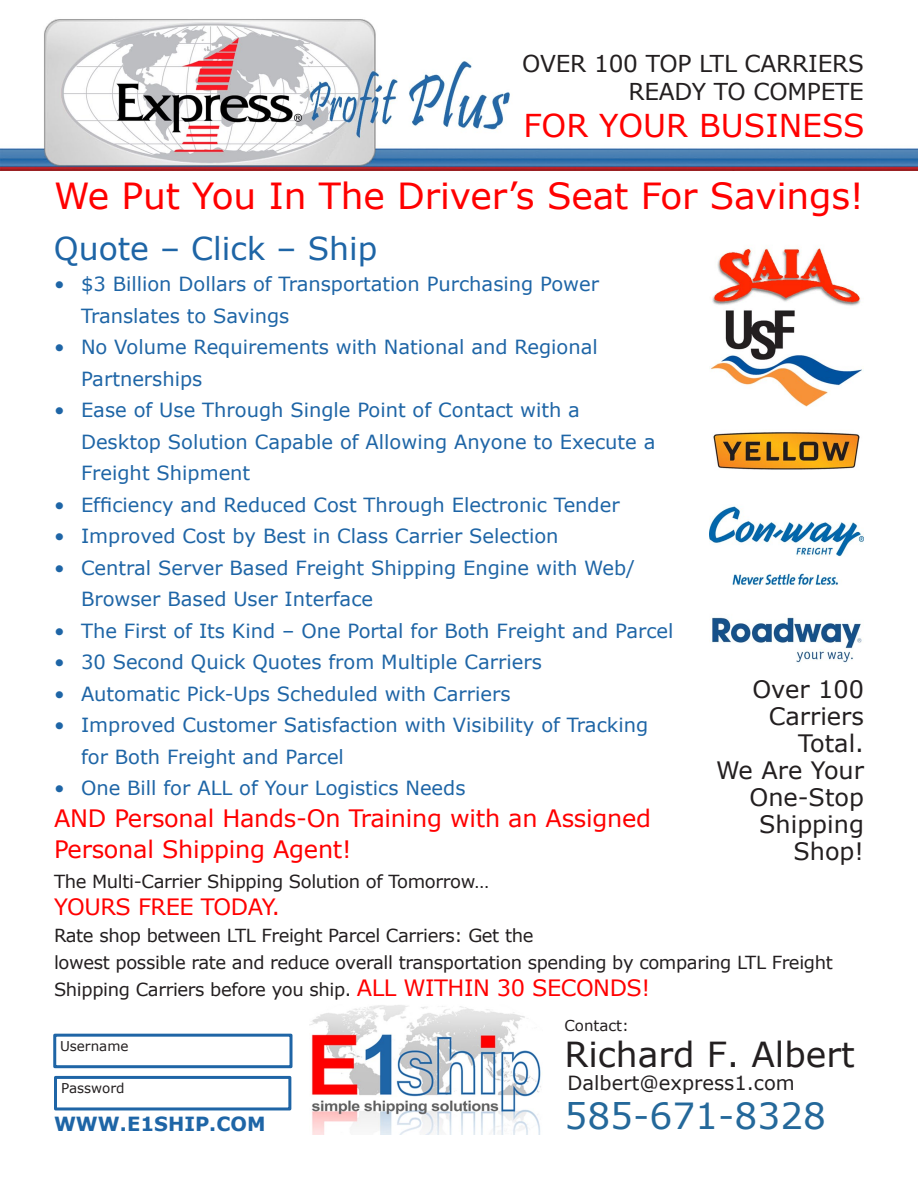
<style>
.page{position:relative;width:918px;height:1188px;background:#fff}
.page>*{position:absolute;margin:0;border:0;box-sizing:border-box;transform-origin:0 0}
.t1{font:36px "Verdana";letter-spacing:-.005em;color:#f00}
.t2{font:36px "Verdana";color:#24689a}
.t3{font:34.5px "Verdana";color:#231f20}
.t4{font:31.5px "Verdana";color:#1e65a6}
.t5{font:31.5px "Verdana";color:#f00}
.t6{font:24px/31.5px "Verdana";letter-spacing:-.01em;color:#f00}
.t7{font:24px/27px "Verdana";color:#231f20;text-align:right}
.t8{font:23.25px/27.9px "Verdana";letter-spacing:-.01em;color:#231f20;text-align:right}
.t9{font:22.5px "Verdana";letter-spacing:-.02em;color:#f00}
.t10{font:19.5px/31.5px "Verdana";color:#1e65a6}
.t11{font:19.5px "Verdana";color:#231f20}
.t12{font:700 19.5px "Verdana";color:#1e65a6}
.t13{font:18px/27px "Verdana";letter-spacing:-.02em;color:#231f20}
.t14{font:15px "Verdana";color:#231f20}
.t15{font:13.5px "Verdana";color:#231f20}
.s1{font-size:22.5px;color:#f00}
</style>
<div class="page">
<img style="left:0;top:19px;width:918px;height:152px">
<img style="left:309px;top:1005px;width:232px;height:130px">
<div style="left:53px;top:1034px;width:239px;height:34px;border:3px solid #1f65a6"></div>
<div style="left:54px;top:1076px;width:237px;height:34px;border:3px solid #1f65a6"></div>
<img style="left:710px;top:248px;width:154px;height:415px">
<p class="t8" style="left:522px;top:50px;width:343px">OVER 100 TOP LTL CARRIERS<br>READY TO COMPETE</p>
<p class="t5" style="left:523px;top:105px;width:343px">FOR YOUR BUSINESS</p>
<p class="t1" style="left:54px;top:173px;width:812px">We Put You In The Driver’s Seat For Savings!</p>
<p class="t4" style="left:54px;top:228px;width:325px">Quote – Click – Ship</p>
<p class="t10" style="left:81px;top:269px;width:520px;text-indent:-27px">• $3 Billion Dollars of Transportation Purchasing Power<br>Translates to Savings</p>
<p class="t10" style="left:81px;top:332px;width:518px;text-indent:-27px">• No Volume Requirements with National and Regional<br>Partnerships</p>
<p class="t10" style="left:81px;top:395px;width:576px;text-indent:-27px">• Ease of Use Through Single Point of Contact with a<br>Desktop Solution Capable of Allowing Anyone to Execute a<br>Freight Shipment</p>
<p class="t10" style="left:54px;top:489px;width:567px">• Efficiency and Reduced Cost Through Electronic Tender</p>
<p class="t10" style="left:54px;top:521px;width:506px">• Improved Cost by Best in Class Carrier Selection</p>
<p class="t10" style="left:81px;top:552px;width:556px;text-indent:-27px">• Central Server Based Freight Shipping Engine with Web/<br>Browser Based User Interface</p>
<p class="t10" style="left:54px;top:615px;width:621px">• The First of Its Kind – One Portal for Both Freight and Parcel</p>
<p class="t10" style="left:54px;top:647px;width:489px">• 30 Second Quick Quotes from Multiple Carriers</p>
<p class="t10" style="left:54px;top:678px;width:458px">• Automatic Pick-Ups Scheduled with Carriers</p>
<p class="t10" style="left:81px;top:709px;width:569px;text-indent:-27px">• Improved Customer Satisfaction with Visibility of Tracking for Both Freight and Parcel</p>
<p class="t10" style="left:54px;top:772px;width:413px">• One Bill for ALL of Your Logistics Needs</p>
<p class="t6" style="left:54px;top:802px;width:599px">AND Personal Hands-On Training with an Assigned<br>Personal Shipping Agent!</p>
<p class="t7" style="left:752px;top:677px;width:113px">Over 100<br>Carriers</p>
<p class="t7" style="left:798px;top:731px;width:67px">Total.</p>
<p class="t7" style="left:716px;top:758px;width:149px">We Are Your</p>
<p class="t7" style="left:750px;top:785px;width:116px;text-align:center">One-Stop<br>Shipping</p>
<p class="t7" style="left:793px;top:839px;width:72px">Shop!</p>
<p class="t13" style="left:54px;top:869px;width:437px">The Multi-Carrier Shipping Solution of Tomorrow…</p>
<p class="t9" style="left:54px;top:893px;width:228px">YOURS FREE TODAY.</p>
<p class="t13" style="left:54px;top:923px;width:780px">Rate shop between LTL Freight Parcel Carriers: Get the<br>lowest possible rate and reduce overall transportation spending by comparing LTL Freight<br>Shipping Carriers before you ship. <span class="s1">ALL WITHIN 30 SECONDS!</span></p>
<p class="t15" style="left:60px;top:1037px;width:70px">Username</p>
<p class="t15" style="left:61px;top:1079px;width:65px">Password</p>
<p class="t12" style="left:54px;top:1111px;width:213px">WWW.E1SHIP.COM</p>
<p class="t14" style="left:565px;top:1016px;width:66px">Contact:</p>
<p class="t3" style="left:565px;top:1032px;width:292px">Richard F. Albert</p>
<p class="t11" style="left:568px;top:1071px;width:229px">Dalbert@express1.com</p>
<p class="t2" style="left:565px;top:1093px;width:263px">585-671-8328</p>
</div>
